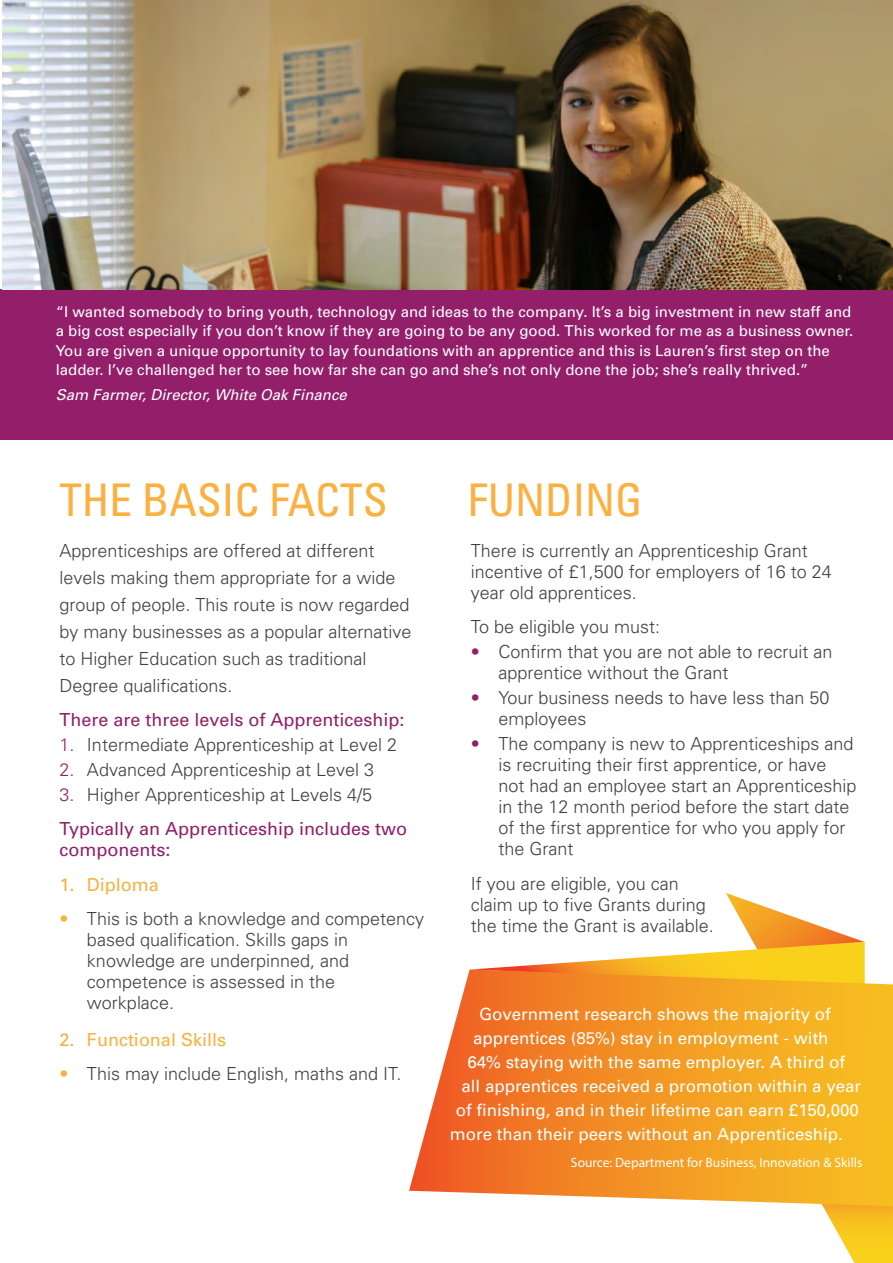
<style>
.page{position:relative;width:893px;height:1263px;background:#fff}
.page>*{position:absolute;margin:0;border:0;box-sizing:border-box;transform-origin:0 0}
.t1{font:condensed 45px "Univers";color:#fbb03f}
.t2{font:300 18px/21px "Univers";color:#404042}
.t3{font:18px/34.2px "Univers";color:#931f6a}
.t4{font:18px "Univers";color:#fbb03f}
.t5{font:16.8px "Univers";color:#fff}
.t6{font:15px/19.5px "Univers";color:#fff}
.t7{font:italic 15px "Univers";color:#fff}
.t8{font:13.5px "Myriad Pro";color:#fff}
.s1{color:#931f6a}
.s2{font-weight:300}
.s3{font-weight:300;color:#404042}
.s4{color:#fbb03f}
</style>
<div class="page">
<svg style="left:823px;top:1206px;width:70px;height:57px"></svg>
<svg style="left:478px;top:893px;width:387px;height:76px"></svg>
<svg style="left:409px;top:969px;width:484px;height:237px;background:#f49f38"></svg>
<div style="left:0;top:289px;width:893px;height:151px;background:#931f6a"></div>
<img style="left:2px;top:0;width:891px;height:289px">
<p class="t6" style="left:56px;top:302px;width:799px">“I wanted somebody to bring youth, technology and ideas to the company. It’s a big investment in new staff and a big cost especially if you don’t know if they are going to be any good. This worked for me as a business owner.<br>You are given a unique opportunity to lay foundations with an apprentice and this is Lauren’s first step on the ladder. I’ve challenged her to see how far she can go and she’s not only done the job; she’s really thrived.”</p>
<p class="t7" style="left:56px;top:386px;width:293px">Sam Farmer, Director, White Oak Finance</p>
<h1 class="t1" style="left:59px;top:471px;width:330px">THE BASIC FACTS</h1>
<h1 class="t1" style="left:468px;top:471px;width:177px">FUNDING</h1>
<p class="t2" style="left:59px;top:537px;width:354px;line-height:27px">Apprenticeships are offered at different levels making them appropriate for a wide group of people. This route is now regarded by many businesses as a popular alternative to Higher Education such as traditional Degree qualifications.</p>
<p class="t3" style="left:59px;top:702px;width:347px">There are three levels of Apprenticeship:</p>
<p class="t2" style="left:59px;top:734px;width:339px"><span class="s1">1.</span> Intermediate Apprenticeship at Level 2</p>
<p class="t2" style="left:59px;top:759px;width:316px"><span class="s1">2.</span> Advanced Apprenticeship at Level 3</p>
<p class="t3" style="left:59px;top:778px;width:349px"><span class="s2">3.</span> <span class="s3">Higher Apprenticeship at Levels 4/5<br></span>Typically an Apprenticeship includes two</p>
<p class="t3" style="left:59px;top:833px;width:112px">components:</p>
<p class="t4" style="left:59px;top:874px;width:101px">1. Diploma</p>
<p class="t2" style="left:87px;top:908px;width:339px;text-indent:-28px"><span class="s4">•</span> This is both a knowledge and competency based qualification. Skills gaps in knowledge are underpinned, and competence is assessed in the workplace.</p>
<p class="t4" style="left:59px;top:1029px;width:168px">2. Functional Skills</p>
<p class="t2" style="left:59px;top:1063px;width:344px"><span class="s4">•</span> This may include English, maths and IT.</p>
<p class="t2" style="left:471px;top:540px;width:363px">There is currently an Apprenticeship Grant incentive of £1,500 for employers of 16 to 24 year old apprentices.</p>
<p class="t2" style="left:471px;top:616px;width:191px">To be eligible you must:</p>
<p class="t2" style="left:498px;top:641px;width:336px;text-indent:-28px"><span class="s1">•</span> Confirm that you are not able to recruit an apprentice without the Grant</p>
<p class="t2" style="left:498px;top:687px;width:333px;text-indent:-28px"><span class="s1">•</span> Your business needs to have less than 50 employees</p>
<p class="t2" style="left:498px;top:733px;width:360px;text-indent:-28px"><span class="s1">•</span> The company is new to Apprenticeships and is recruiting their first apprentice, or have not had an employee start an Apprenticeship in the 12 month period before the start date of the first apprentice for who you apply for the Grant</p>
<p class="t2" style="left:471px;top:873px;width:245px">If you are eligible, you can claim up to five Grants during the time the Grant is available.</p>
<p class="t5" style="left:479px;top:1004px;width:353px">Government research shows the majority of</p>
<p class="t5" style="left:473px;top:1028px;width:357px">apprentices (85%) stay in employment - with</p>
<p class="t5" style="left:467px;top:1052px;width:379px">64% staying with the same employer. A third of</p>
<p class="t5" style="left:462px;top:1076px;width:401px">all apprentices received a promotion within a year</p>
<p class="t5" style="left:456px;top:1100px;width:405px">of finishing, and in their lifetime can earn £150,000</p>
<p class="t5" style="left:450px;top:1124px;width:394px">more than their peers without an Apprenticeship.</p>
<p class="t8" style="left:571px;top:1154px;width:293px">Source: Department for Business, Innovation &amp; Skills</p>
</div>
